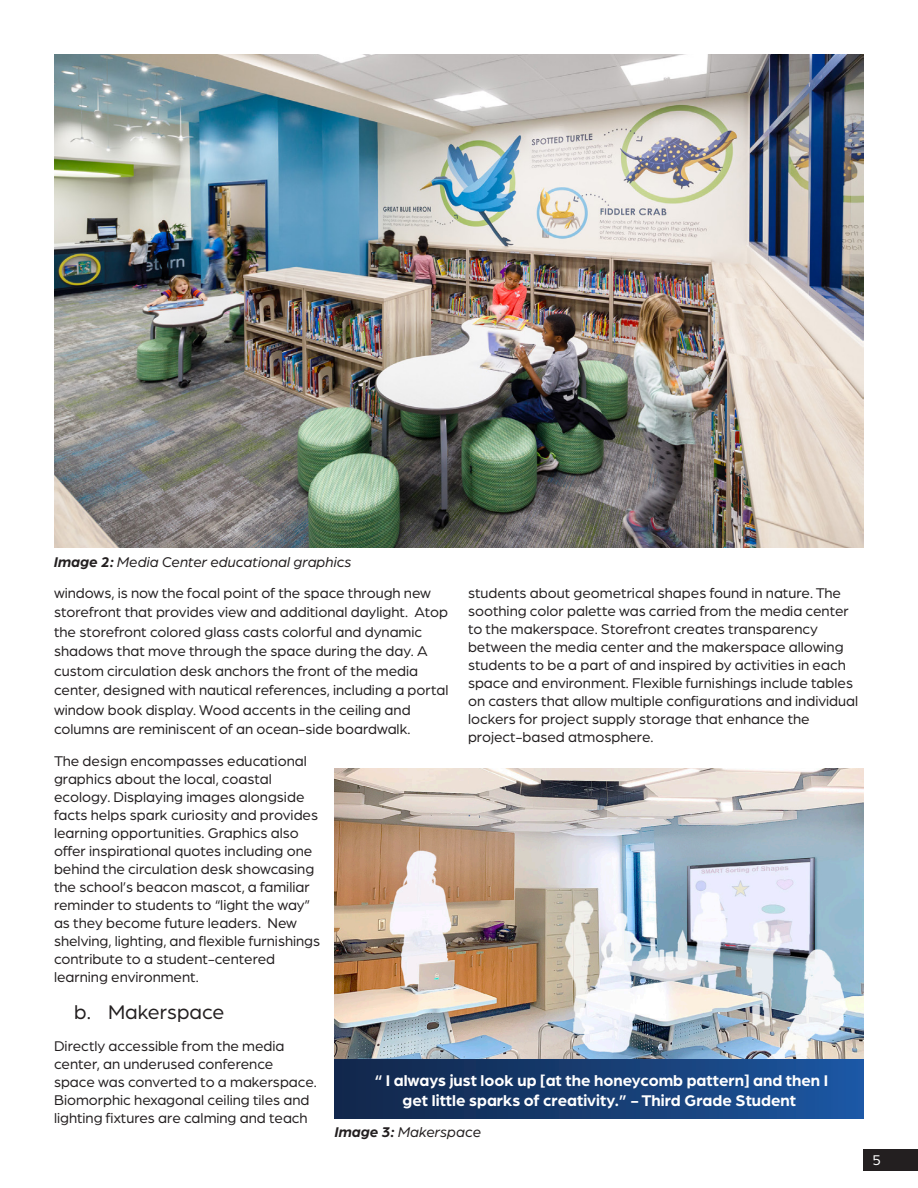
<style>
.page{position:relative;width:918px;height:1188px;background:#fff}
.page>*{position:absolute;margin:0;border:0;box-sizing:border-box;transform-origin:0 0}
.t1{font:21px "Arboria";color:#231f20}
.t2{font:700 16.5px/19.5px "Arboria";color:#fff;text-align:center}
.t3{font:15px/18px "Arboria";color:#231f20}
.Level_3_TOC{font:italic 15px "Arboria";color:#231f20}
.t4{font:15px "Arboria";color:#fff}
.s1{font-weight:700}
</style>
<div class="page">
<div style="left:863px;top:1149px;width:55px;height:22px;background:#231f20"></div>
<img style="left:54px;top:55px;width:810px;height:493px">
<img style="left:335px;top:769px;width:529px;height:290px">
<div style="left:335px;top:1059px;width:529px;height:60px;background:linear-gradient(to right,#112547,#1c56a1)"></div>
<p class="Level_3_TOC" style="left:54px;top:552px;width:299px"><span class="s1">Image 2:</span> Media Center educational graphics</p>
<p class="t3" style="left:54px;top:582px;width:396px;line-height:19.5px">windows, is now the focal point of the space through new storefront that provides view and additional daylight. Atop the storefront colored glass casts colorful and dynamic shadows that move through the space during the day. A custom circulation desk anchors the front of the media center, designed with nautical references, including a portal window book display. Wood accents in the ceiling and columns are reminiscent of an ocean-side boardwalk.</p>
<p class="t3" style="left:54px;top:751px;width:268px">The design encompasses educational graphics about the local, coastal ecology. Displaying images alongside facts helps spark curiosity and provides learning opportunities. Graphics also offer inspirational quotes including one behind the circulation desk showcasing the school’s beacon mascot, a familiar reminder to students to “light the way” as they become future leaders. New shelving, lighting, and flexible furnishings contribute to a student-centered learning environment.</p>
<p class="t1" style="left:74px;top:999px;width:152px">b. Makerspace</p>
<p class="t3" style="left:54px;top:1036px;width:265px">Directly accessible from the media center, an underused conference space was converted to a makerspace.<br>Biomorphic hexagonal ceiling tiles and lighting fixtures are calming and teach</p>
<p class="t3" style="left:468px;top:583px;width:392px">students about geometrical shapes found in nature. The soothing color palette was carried from the media center to the makerspace. Storefront creates transparency between the media center and the makerspace allowing students to be a part of and inspired by activities in each space and environment. Flexible furnishings include tables on casters that allow multiple configurations and individual lockers for project supply storage that enhance the project-based atmosphere.</p>
<p class="t2" style="left:374px;top:1070px;width:456px">“ I always just look up [at the honeycomb pattern] and then I get little sparks of creativity.” - Third Grade Student</p>
<p class="Level_3_TOC" style="left:335px;top:1123px;width:148px"><span class="s1">Image 3:</span> Makerspace</p>
<p class="t4" style="left:873px;top:1151px;width:10px">5</p>
</div>
